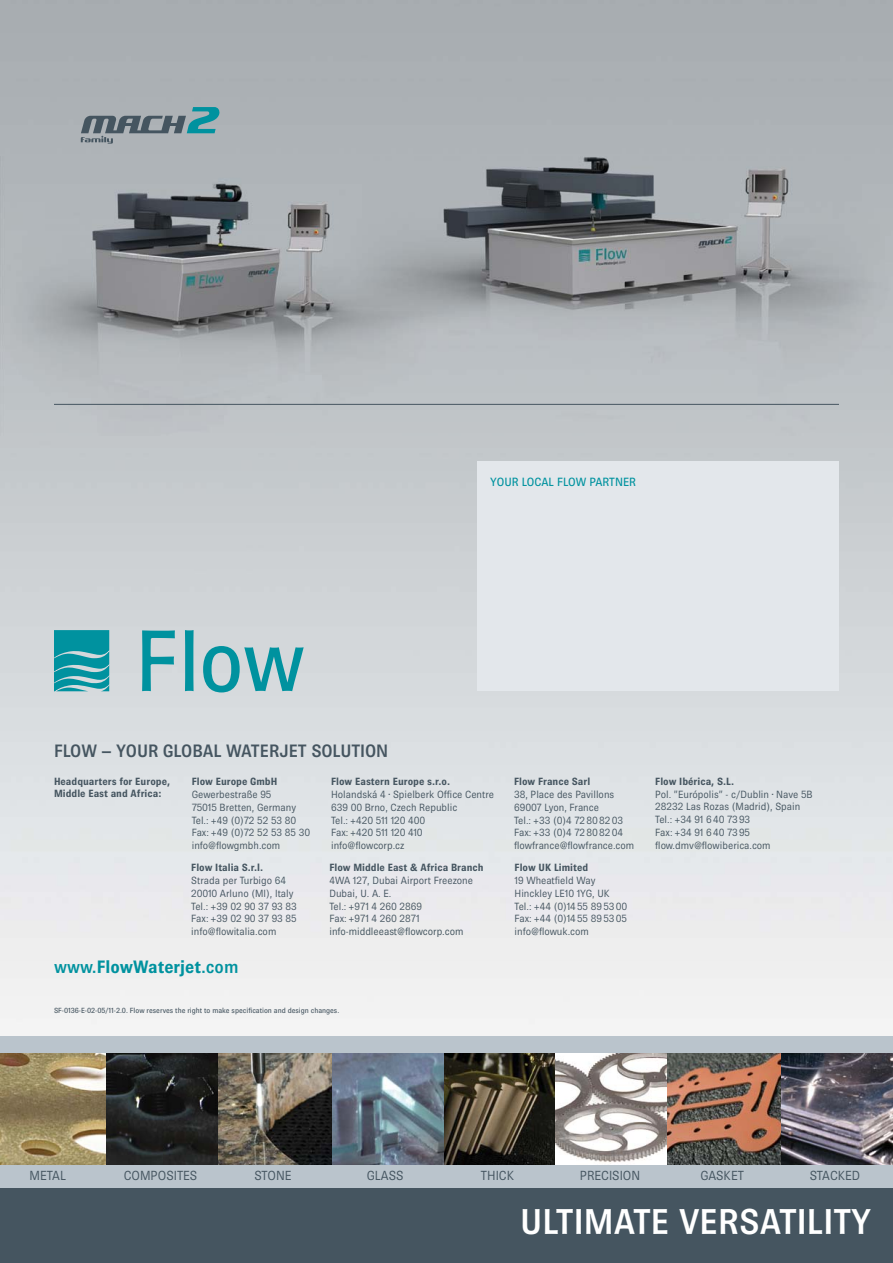
<style>
.page{position:relative;width:893px;height:1263px;background:#fff}
.page>*{position:absolute;margin:0;border:0;box-sizing:border-box;transform-origin:0 0}
.t1{font:500 36px "Brown";color:#fff}
.t2{font:500 18px "Brown";letter-spacing:-.005em;color:#455560}
.t3{font:700 18px "Brown";color:#00929f}
.t4{font:300 13.2px "Brown";color:#455560}
.t5{font:12px "Brown";color:#00929f}
.t6{font:300 10.5px/12.8px "Brown";color:#455560}
.t7{font:700 10.5px/12px "Brown";color:#455560}
.t8{font:300 10.5px "Brown";color:#41535d}
.t9{font:7.5px "Brown";color:#455560}
.s1{font-weight:500}
</style>
<div class="page">
<img style="left:0;top:156px;width:893px;height:280px">
<div style="left:0;top:1164px;width:893px;height:24px;background:#bac4cc"></div>
<div style="left:0;top:1188px;width:893px;height:75px;background:#455560"></div>
<img style="left:0;top:1053px;width:893px;height:112px">
<hr style="left:54px;top:404px;width:785px;height:1px;background:#455560">
<svg style="left:54px;top:630px;width:55px;height:61px;background:#269ea9"></svg>
<svg style="left:142px;top:630px;width:33px;height:61px;background:#79bac1"></svg>
<svg style="left:185px;top:630px;width:9px;height:61px"></svg>
<svg style="left:203px;top:646px;width:101px;height:46px;background:#77b9c1"></svg>
<svg style="left:81px;top:107px;width:139px;height:37px;background:#82979e"></svg>
<div style="left:0;top:1036px;width:893px;height:17px;background:#bac4cc"></div>
<div style="left:477px;top:461px;width:362px;height:230px;background:#e3e7eb"></div>
<p class="t5" style="left:490px;top:477px;width:147px">YOUR LOCAL FLOW PARTNER</p>
<h2 class="t2" style="left:54px;top:744px;width:336px">FLOW – YOUR GLOBAL WATERJET SOLUTION</h2>
<p class="t7" style="left:54px;top:777px;width:118px">Headquarters for Europe,<br>Middle East and Africa:</p>
<p class="t7" style="left:192px;top:777px;width:87px">Flow Europe GmbH</p>
<p class="t6" style="left:192px;top:789px;width:120px">Gewerbestraße 95<br>75015 Bretten, Germany<br>Tel.: +49 (0)72 52 53 80<br>Fax: +49 (0)72 52 53 85 30 info@flowgmbh.com</p>
<p class="t7" style="left:191px;top:863px;width:73px">Flow Italia S.r.l.</p>
<p class="t6" style="left:191px;top:875px;width:107px">Strada per Turbigo 64<br>20010 Arluno (MI), Italy<br>Tel.: +39 02 90 37 93 83<br>Fax: +39 02 90 37 93 85 info@flowitalia.com</p>
<h2 class="t3" style="left:54px;top:960px;width:186px"><span class="s1">www.</span>FlowWaterjet<span class="s1">.com</span></h2>
<p class="t7" style="left:331px;top:777px;width:120px">Flow Eastern Europe s.r.o.</p>
<p class="t6" style="left:331px;top:789px;width:165px">Holandská 4 · Spielberk Office Centre<br>639 00 Brno, Czech Republic<br>Tel.: +420 511 120 400<br>Fax: +420 511 120 410 info@flowcorp.cz</p>
<p class="t7" style="left:329px;top:863px;width:156px">Flow Middle East &amp; Africa Branch</p>
<p class="t6" style="left:329px;top:875px;width:145px">4WA 127, Dubai Airport Freezone<br>Dubai, U. A. E.<br>Tel.: +971 4 260 2869<br>Fax: +971 4 260 2871</p>
<p class="t8" style="left:329px;top:927px;width:136px">info-middleeast@flowcorp.com</p>
<p class="t9" style="left:54px;top:1007px;width:287px">SF-0136-E-02-05/11-2.0. Flow reserves the right to make specification and design changes.</p>
<p class="t7" style="left:514px;top:777px;width:78px">Flow France Sarl</p>
<p class="t6" style="left:514px;top:789px;width:122px">38, Place des Pavillons<br>69007 Lyon, France<br>Tel.: +33 (0)4 72 80 82 03<br>Fax: +33 (0)4 72 80 82 04 flowfrance@flowfrance.com</p>
<p class="t7" style="left:515px;top:863px;width:75px">Flow UK Limited</p>
<p class="t6" style="left:515px;top:875px;width:114px">19 Wheatfield Way<br>Hinckley LE10 1YG, UK<br>Tel.: +44 (0)14 55 89 53 00<br>Fax: +44 (0)14 55 89 53 05 info@flowuk.com</p>
<p class="t7" style="left:655px;top:776px;width:80px">Flow Ibérica, S.L.</p>
<p class="t6" style="left:655px;top:789px;width:159px">Pol. ”Európolis” - c/Dublin · Nave 5B<br>28232 Las Rozas (Madrid), Spain<br>Tel.: +34 91 6 40 73 93<br>Fax: +34 91 6 40 73 95 flow.dmv@flowiberica.com</p>
<p class="t4" style="left:29px;top:1170px;width:38px">METAL</p>
<p class="t4" style="left:124px;top:1170px;width:75px">COMPOSITES</p>
<p class="t4" style="left:254px;top:1170px;width:39px">STONE</p>
<p class="t4" style="left:367px;top:1170px;width:38px">GLASS</p>
<p class="t4" style="left:481px;top:1170px;width:35px">THICK</p>
<p class="t4" style="left:580px;top:1170px;width:62px">PRECISION</p>
<p class="t4" style="left:700px;top:1170px;width:45px">GASKET</p>
<p class="t4" style="left:810px;top:1170px;width:52px">STACKED</p>
<h1 class="t1" style="left:520px;top:1208px;width:352px">ULTIMATE VERSATILITY</h1>
</div>
